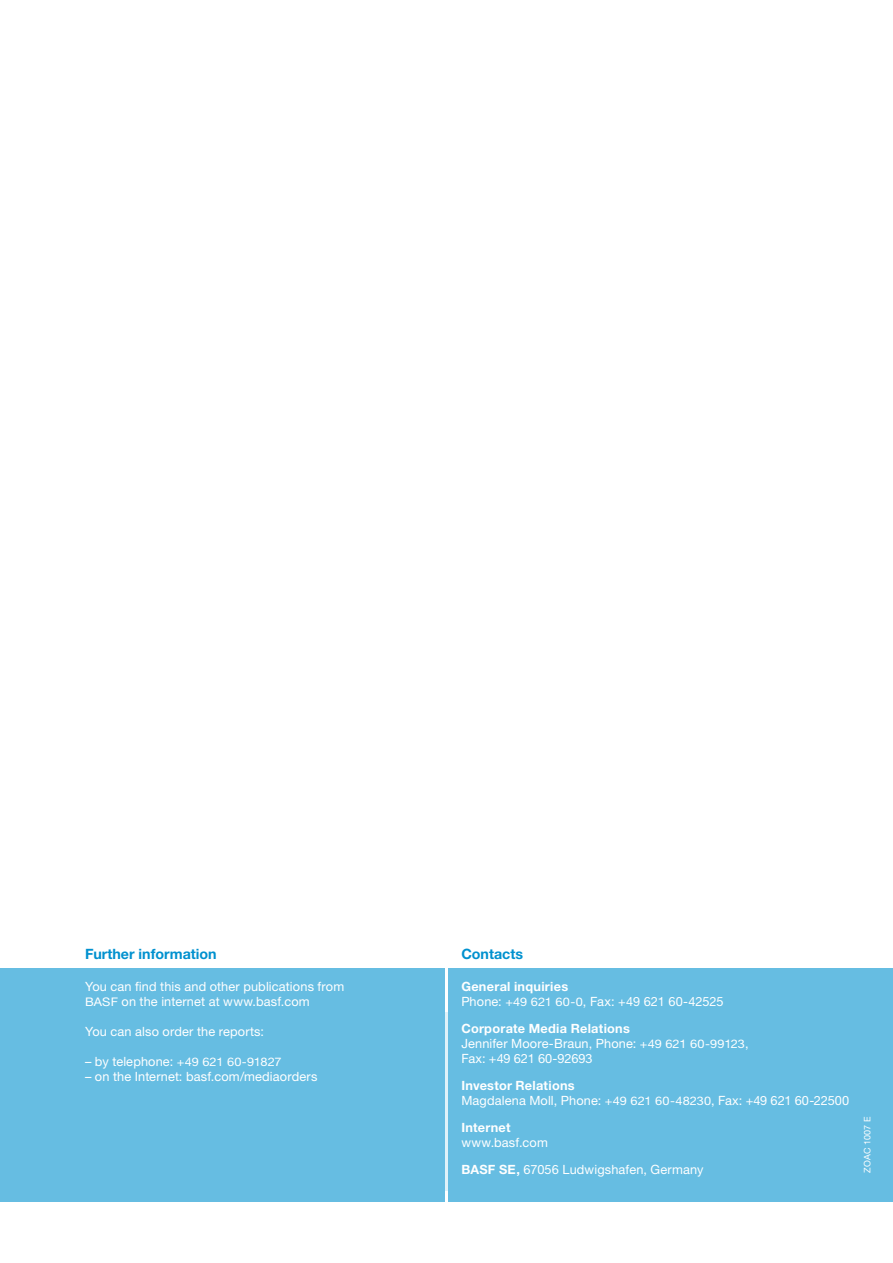
<style>
.page{position:relative;width:893px;height:1263px;background:#fff}
.page>*{position:absolute;margin:0;border:0;box-sizing:border-box;transform-origin:0 0}
.t1{font:700 14.25px "Helvetica Finanz Std";color:#0091cf}
.t2{font:12.75px/15px "Helvetica Finanz Std";letter-spacing:.01em;color:#fff}
.t3{font:700 12.75px "Helvetica Finanz Std";letter-spacing:.02em;color:#fff}
.t4{font:11.85px "Helvetica Finanz Std";letter-spacing:-.005em;color:#fff;scale:1.08 1}
.t5{font:9px "Helvetica Finanz Std";letter-spacing:.015em;color:#fff}
.s1{font-size:11.85px}
.s2{font-size:12.75px}
.s3{font-weight:700}
</style>
<div class="page">
<div style="left:449px;top:968px;width:444px;height:234px;background:#66bde2"></div>
<div style="left:0;top:968px;width:444px;height:234px;background:#66bde2"></div>
<p class="t1" style="left:85px;top:945px;width:133px">Further information</p>
<p class="t1" style="left:461px;top:945px;width:63px">Contacts</p>
<p class="t2" style="left:85px;top:979px;width:261px">You can find this and other publications from<br><span class="s1">BASF</span> on the internet at www.basf.com</p>
<p class="t2" style="left:85px;top:1024px;width:181px">You can also order the reports:</p>
<p class="t4" style="left:85px;top:1055px;width:184px"><span class="s2">– by telephone:</span> +49 621 60-91827</p>
<p class="t2" style="left:85px;top:1069px;width:234px">– on the Internet: basf.com/mediaorders</p>
<p class="t2" style="left:461px;top:979px;width:264px"><span class="s3">General inquiries<br></span>Phone: <span class="s1">+49 621 60-0</span>, Fax: +49 621 60-42525</p>
<p class="t2" style="left:461px;top:1021px;width:289px"><span class="s3">Corporate Media Relations<br></span>Jennifer Moore-Braun, Phone: <span class="s1">+49 621 60-99123</span>,<br>Fax: +49 621 60-92693</p>
<p class="t2" style="left:461px;top:1078px;width:389px"><span class="s3">Investor Relations<br></span>Magdalena Moll, Phone: <span class="s1">+49 621 60-48230</span>, Fax: +49 621 60-22500</p>
<p class="t3" style="left:461px;top:1120px;width:51px">Internet</p>
<p class="t2" style="left:461px;top:1129px;width:244px;line-height:27px">www.basf.com<br><span class="s3">BASF SE,</span> 67056 Ludwigshafen, Germany</p>
<p class="t5" style="left:862px;top:1173px;width:58px;rotate:-90deg">ZOAC 1007 E</p>
</div>
